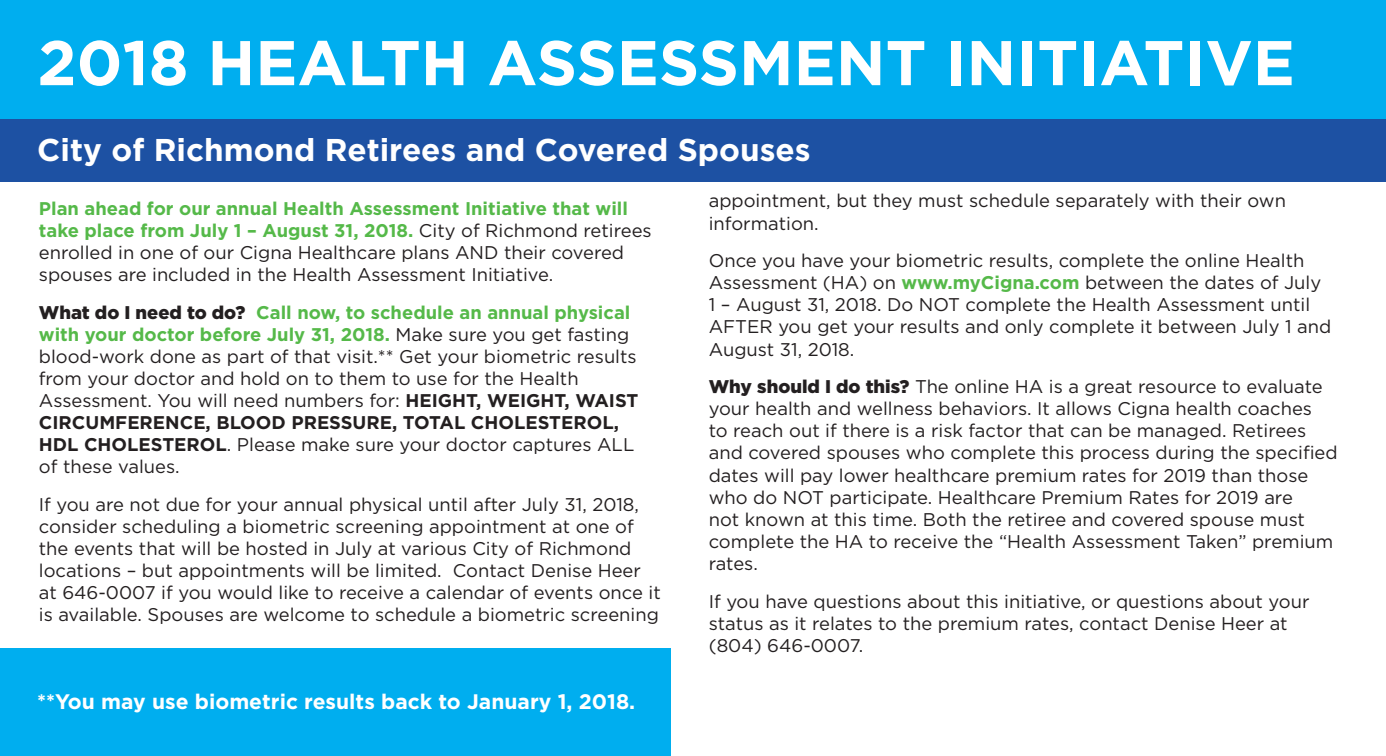
<style>
.page{position:relative;width:1386px;height:756px;background:#fff}
.page>*{position:absolute;margin:0;border:0;box-sizing:border-box;transform-origin:0 0}
.t1{font:700 63px "Gotham";color:#fff}
.t2{font:700 31.5px "Gotham";color:#fff}
.t3{font:700 21px "Gotham";color:#fff}
.t4{font:18.38px/22.1px "Gotham";color:#231f20}
.s1{font-weight:700;color:#55b949}
.s2{font-weight:900}
.s3{font-weight:700}
</style>
<div class="page">
<div style="left:0;top:0;width:1386px;height:175px;background:#00aeef"></div>
<div style="left:0;top:119px;width:1386px;height:62px;background:#1d51a3"></div>
<div style="left:0;top:649px;width:670px;height:107px;background:#00aeef"></div>
<p class="t1" style="left:37px;top:21px;width:1259px">2018 HEALTH ASSESSMENT INITIATIVE</p>
<p class="t2" style="left:37px;top:129px;width:775px">City of Richmond Retirees and Covered Spouses</p>
<p class="t4" style="left:39px;top:197px;width:614px"><span class="s1">Plan ahead for our annual Health Assessment Initiative that will take place from July 1 – August 31, 2018.</span> City of Richmond retirees enrolled in one of our Cigna Healthcare plans AND their covered spouses are included in the Health Assessment Initiative.</p>
<p class="t4" style="left:39px;top:301px;width:601px"><span class="s2">What do I need to do?</span> <span class="s1">Call now, to schedule an annual physical with your doctor before July 31, 2018.</span> Make sure you get fasting blood-work done as part of that visit.** Get your biometric results from your doctor and hold on to them to use for the Health Assessment. You will need numbers for: <span class="s3">HEIGHT, WEIGHT, WAIST CIRCUMFERENCE, BLOOD PRESSURE, TOTAL CHOLESTEROL, HDL CHOLESTEROL</span>. Please make sure your doctor captures ALL of these values.</p>
<p class="t4" style="left:39px;top:494px;width:623px">If you are not due for your annual physical until after July 31, 2018, consider scheduling a biometric screening appointment at one of the events that will be hosted in July at various City of Richmond locations – but appointments will be limited. Contact Denise Heer at 646-0007 if you would like to receive a calendar of events once it is available. Spouses are welcome to schedule a biometric screening</p>
<p class="t3" style="left:37px;top:688px;width:600px">**You may use biometric results back to January 1, 2018.</p>
<p class="t4" style="left:709px;top:190px;width:579px">appointment, but they must schedule separately with their own information.</p>
<p class="t4" style="left:709px;top:250px;width:624px">Once you have your biometric results, complete the online Health Assessment (HA) on <span class="s1">www.myCigna.com</span> between the dates of July 1 – August 31, 2018. Do NOT complete the Health Assessment until AFTER you get your results and only complete it between July 1 and August 31, 2018.</p>
<p class="t4" style="left:709px;top:376px;width:630px"><span class="s2">Why should I do this?</span> The online HA is a great resource to evaluate your health and wellness behaviors. It allows Cigna health coaches<br>to reach out if there is a risk factor that can be managed. Retirees and covered spouses who complete this process during the specified dates will pay lower healthcare premium rates for 2019 than those who do NOT participate. Healthcare Premium Rates for 2019 are<br>not known at this time. Both the retiree and covered spouse must complete the HA to receive the “Health Assessment Taken” premium rates.</p>
<p class="t4" style="left:709px;top:590px;width:602px">If you have questions about this initiative, or questions about your status as it relates to the premium rates, contact Denise Heer at (804) 646-0007.</p>
</div>
